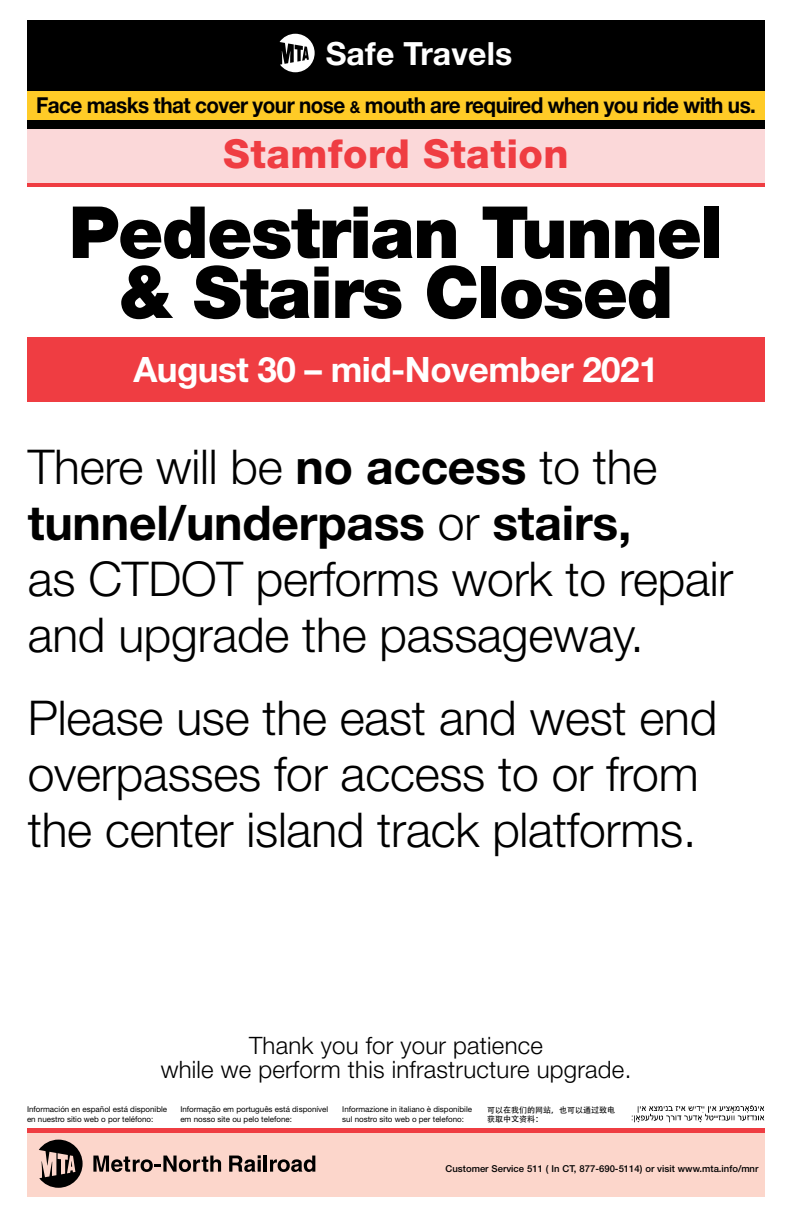
<style>
.page{position:relative;width:792px;height:1224px;background:#fff}
.page>*{position:absolute;margin:0;border:0;box-sizing:border-box;transform-origin:0 0}
.t1{font:900 72px/60px "Helvetica Neue LT Std";letter-spacing:-.02em;color:#000;text-align:center}
.t2{font:300 48px/56px "Helvetica Neue LT Std";letter-spacing:-.005em;color:#000}
.t3{font:800 40px "Helvetica Neue LT Std";letter-spacing:.01em;color:#ef3d42}
.t4{font:700 35px "Helvetica Neue LT Std";letter-spacing:-.015em;color:#fff}
.t5{font:700 32px "Helvetica Neue LT Std";letter-spacing:.005em;color:#fff}
.t6{font:300 24px/24px "Helvetica Neue LT Std";letter-spacing:.01em;color:#000;text-align:center}
.t7{font:700 22px "Helvetica Neue LT Std";letter-spacing:-.025em;color:#000;scale:.94 1}
.t8{font:500 9.5px "Helvetica Neue LT Std";color:#000}
.t9{font:8px/9.5px "Helvetica Neue LT Std";color:#000}
.t10{font:8px/9.5px "Adobe Heiti Std";color:#000}
.s1{font-size:16.5px}
.s2{font-weight:700}
</style>
<div class="page">
<div style="left:27px;top:1132px;width:738px;height:65px;background:#fcd6cb"></div>
<hr style="left:27px;top:1128px;width:738px;height:4px;background:#ef3d42">
<svg style="left:39px;top:1140px;width:44px;height:48px"></svg>
<svg style="left:93px;top:1156px;width:128px;height:16px"></svg>
<svg style="left:229px;top:1155px;width:32px;height:17px"></svg>
<hr style="left:264px;top:1156px;width:3px;height:16px;background:#000">
<svg style="left:270px;top:1156px;width:45px;height:16px"></svg>
<img style="left:632px;top:1105px;width:133px;height:17px">
<div style="left:27px;top:129px;width:738px;height:58px;background:#ef3d42"></div>
<div style="left:27px;top:90px;width:738px;height:30px;background:#ffcb27"></div>
<div style="left:27px;top:120px;width:738px;height:9px;background:#000"></div>
<div style="left:27px;top:20px;width:738px;height:70px;background:#000"></div>
<svg style="left:280px;top:34px;width:35px;height:38px"></svg>
<div style="left:27px;top:338px;width:738px;height:64px;background:#ef3d42"></div>
<div style="left:27px;top:129px;width:738px;height:54px;background:#fbd8d9"></div>
<h3 class="t5" style="left:326px;top:34px;width:188px">Safe Travels</h3>
<h3 class="t7" style="left:36px;top:91px;width:767px">Face masks that cover your nose <span class="s1">&amp;</span> mouth are required when you ride with us.</h3>
<h3 class="t3" style="left:223px;top:130px;width:347px">Stamford Station</h3>
<h1 class="t1" style="left:69px;top:202px;width:656px">Pedestrian Tunnel &amp; Stairs Closed</h1>
<h3 class="t4" style="left:133px;top:348px;width:527px">August 30 – mid-November 2021</h3>
<h2 class="t2" style="left:28px;top:438px;width:707px">There will be <span class="s2">no access</span> to the <span class="s2">tunnel/underpass</span> or <span class="s2">stairs,<br></span>as CTDOT performs work to repair and upgrade the passageway.</h2>
<h2 class="t2" style="left:28px;top:689px;width:691px">Please use the east and west end overpasses for access to or from the center island track platforms.</h2>
<h3 class="t6" style="left:161px;top:1033px;width:472px">Thank you for your patience<br>while we perform this infrastructure upgrade.</h3>
<p class="t9" style="left:27px;top:1104px;width:142px">Información en español está disponible en nuestro sitio web o por teléfono:</p>
<p class="t9" style="left:180px;top:1104px;width:150px">Informação em português está disponível em nosso site ou pelo telefone:</p>
<p class="t9" style="left:342px;top:1104px;width:131px">Informazione in italiano è disponibile sul nostro sito web o per telefono:</p>
<p class="t10" style="left:487px;top:1105px;width:129px">可以在我们的网站，也可以通过致电获取中文资料：</p>
<p class="t8" style="left:446px;top:1163px;width:314px">Customer Service 511 ( In CT, 877-690-5114) or visit www.mta.info/mnr</p>
</div>
